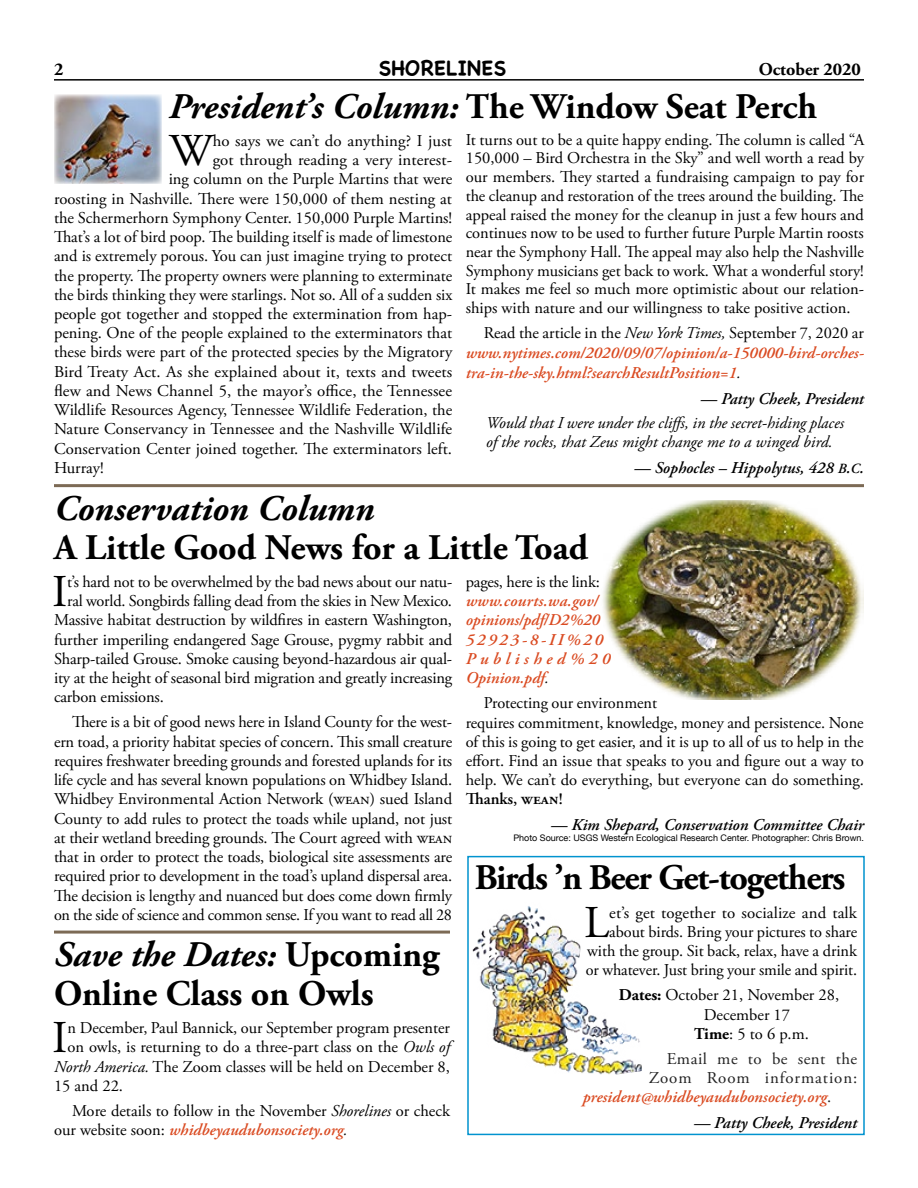
<style>
.page{position:relative;width:918px;height:1188px;background:#fff}
.page>*{position:absolute;margin:0;border:0;box-sizing:border-box;transform-origin:0 0}
.body_text_first{font:45.45px "Adobe Garamond Pro";color:#000}
.eHeading-lineAbove{font:700 36px/39px "Adobe Garamond Pro";color:#000}
.Heading{font:italic 700 36px "Adobe Garamond Pro";color:#000}
.Heading-2{font:700 36px "Adobe Garamond Pro";color:#000}
.Heading-3{font:700 36px "Adobe Garamond Pro";letter-spacing:-.02em;color:#000}
.eHeading-lineAbove-2{font:italic 700 36px "Adobe Garamond Pro";color:#000}
.t1{font:700 21px "Chalkboard SE";color:#000}
.t2{font:700 18px "Adobe Garamond Pro";color:#000}
.body_text{font:16.5px/19.2px "Adobe Garamond Pro";letter-spacing:-.005em;color:#000}
.body_text_first-2{font:16.5px/19.2px "Adobe Garamond Pro";letter-spacing:-.005em;color:#000;text-align:right}
.body_text-2{font:italic 600 16.5px/19.2px "Adobe Garamond Pro";color:#da4b22;text-align:justify}
.author{font:italic 600 16.5px "Adobe Garamond Pro";color:#000}
.body_text-3{font:italic 16.5px/18.8px "Adobe Garamond Pro";color:#000}
.body_text-4{font:16.5px "Adobe Garamond Pro";letter-spacing:.055em;color:#222}
.credit{font:9px "Helvetica Neue";color:#000}
.s1{font-style:normal}
.s2{font-weight:400;font-style:normal;color:#000}
.s3{font-weight:400;color:#000}
.s4{font-family:"Adobe Garamond Pro Semibold Italic SC850";font-weight:400;font-style:normal;font-size:14.1px}
.s5{font-family:"Adobe Garamond Pro Semibold Italic SC850";font-weight:400;font-style:normal}
.s6{font-weight:600}
.s7{font-weight:700}
.s8{font-weight:400;font-style:normal;color:#222}
.s9{font-style:italic}
.s10{font-weight:600;font-style:italic;color:#da4b22}
</style>
<div class="page">
<hr style="left:54px;top:79px;width:810px;height:2px;background:#000">
<img style="left:54px;top:94px;width:108px;height:89px">
<hr style="left:54px;top:484px;width:810px;height:3px;background:#7c6a55">
<img style="left:472px;top:906px;width:170px;height:169px">
<div style="left:467px;top:856px;width:398px;height:279px;border:2px solid #0193cf"></div>
<hr style="left:54px;top:931px;width:396px;height:3px;background:#7c6a55">
<img style="left:603px;top:500px;width:260px;height:200px">
<p class="t2" style="left:54px;top:58px;width:11px">2</p>
<p class="t1" style="left:379px;top:55px;width:129px">SHORELINES</p>
<p class="t2" style="left:759px;top:58px;width:104px">October 2020</p>
<p class="Heading" style="left:169px;top:85px;width:650px">President’s Column: <span class="s1">The Window Seat Perch</span></p>
<p class="body_text_first" style="left:169px;top:123px;width:45px">W</p>
<p class="body_text_first-2" style="left:213px;top:132px;width:241px">ho says we can’t do anything? I just</p>
<p class="body_text" style="left:466px;top:131px;width:400px;line-height:18.8px;text-align:justify">It turns out to be a quite happy ending. The column is called “A 150,000 – Bird Orchestra in the Sky” and well worth a read by our members. They started a fundraising campaign to pay for the cleanup and restoration of the trees around the building. The appeal raised the money for the cleanup in just a few hours and continues now to be used to further future Purple Martin roosts near the Symphony Hall. The appeal may also help the Nashville Symphony musicians get back to work. What a wonderful story!<br>It makes me feel so much more optimistic about our relation&shy;ships with nature and our willingness to take positive action.</p>
<p class="body_text-2" style="left:466px;top:323px;width:400px;line-height:20px;text-indent:18px"><span class="s2">Read the article in the</span> <span class="s3">New York Times,</span> <span class="s2">September 7, 2020 ar </span>www.nytimes.com/2020/09/07/opinion/a-150000-bird-orches&shy;tra-in-the-sky.html?searchResultPosition=1<span class="s3">.</span></p>
<p class="author" style="left:701px;top:389px;width:165px">— Patty Cheek, President</p>
<p class="body_text-3" style="left:486px;top:414px;width:360px">Would that I were under the cliffs, in the secret-hiding places of the rocks, that Zeus might change me to a winged bird.</p>
<p class="author" style="left:634px;top:458px;width:231px">— Sophocles – Hippolytus, 428 <span class="s4">b</span><span class="s5">.</span><span class="s4">c</span><span class="s5">.</span></p>
<p class="body_text_first-2" style="left:213px;top:151px;width:241px">got through reading a very interest-</p>
<p class="body_text_first-2" style="left:169px;top:170px;width:285px">ing column on the Purple Martins that were</p>
<p class="body_text_first-2" style="left:54px;top:189px;width:399px">roosting in Nashville. There were 150,000 of them nesting at</p>
<p class="body_text_first-2" style="left:54px;top:209px;width:400px">the Schermerhorn Symphony Center. 150,000 Purple Martins!</p>
<p class="body_text_first-2" style="left:54px;top:228px;width:400px">That’s a lot of bird poop. The building itself is made of limestone</p>
<p class="body_text_first-2" style="left:54px;top:247px;width:400px">and is extremely porous. You can just imagine trying to protect</p>
<p class="body_text_first-2" style="left:54px;top:266px;width:400px">the property. The property owners were planning to exterminate</p>
<p class="body_text_first-2" style="left:54px;top:286px;width:400px">the birds thinking they were starlings. Not so. All of a sudden six</p>
<p class="body_text_first-2" style="left:54px;top:305px;width:400px">people got together and stopped the extermination from hap-</p>
<p class="body_text_first-2" style="left:54px;top:324px;width:400px">pening. One of the people explained to the exterminators that</p>
<p class="body_text_first-2" style="left:54px;top:343px;width:400px">these birds were part of the protected species by the Migratory</p>
<p class="body_text_first-2" style="left:54px;top:362px;width:400px">Bird Treaty Act. As she explained about it, texts and tweets</p>
<p class="body_text_first-2" style="left:54px;top:382px;width:400px">flew and News Channel 5, the mayor’s office, the Tennessee</p>
<p class="body_text_first-2" style="left:54px;top:401px;width:400px">Wildlife Resources Agency, Tennessee Wildlife Federation, the</p>
<p class="body_text_first-2" style="left:54px;top:420px;width:400px">Nature Conservancy in Tennessee and the Nashville Wildlife</p>
<p class="body_text_first-2" style="left:54px;top:439px;width:400px">Conservation Center joined together. The exterminators left.</p>
<p class="body_text_first-2" style="left:54px;top:459px;width:51px">Hurray!</p>
<p class="eHeading-lineAbove-2" style="left:54px;top:487px;width:322px">Conservation Column</p>
<p class="Heading-2" style="left:54px;top:526px;width:536px">A Little Good News for a Little Toad</p>
<p class="body_text_first" style="left:52px;top:564px;width:17px">I</p>
<p class="body_text_first-2" style="left:67px;top:573px;width:387px">t’s hard not to be overwhelmed by the bad news about our natu-</p>
<p class="body_text-2" style="left:466px;top:573px;width:146px;text-align:left"><span class="s2">pages, here is the link: </span>www.courts.wa.gov/ opinions/pdf/D2%20<br>52923-8-II%20<br>Published%20<br>Opinion.pdf<span class="s3">.</span></p>
<p class="body_text" style="left:466px;top:694px;width:400px;text-indent:18px">Protecting our environment<br>requires commitment, knowledge, money and persistence. None of this is going to get easier, and it is up to all of us to help in the effort. Find an issue that speaks to you and figure out a way to help. We can’t do everything, but everyone can do something.<br><span class="s6">Thanks, wean!</span></p>
<p class="author" style="left:551px;top:815px;width:315px">— Kim Shepard, Conservation Committee Chair</p>
<p class="credit" style="left:513px;top:831px;width:352px">Photo Source: USGS Western Ecological Research Center. Photographer: Chris Brown.</p>
<p class="Heading-3" style="left:475px;top:857px;width:372px">Birds ’n Beer Get-togethers</p>
<p class="body_text_first" style="left:584px;top:895px;width:27px">L</p>
<p class="body_text_first-2" style="left:67px;top:592px;width:386px">ral world. Songbirds falling dead from the skies in New Mexico.</p>
<p class="body_text_first-2" style="left:54px;top:611px;width:400px">Massive habitat destruction by wildfires in eastern Washington,</p>
<p class="body_text_first-2" style="left:54px;top:630px;width:400px">further imperiling endangered Sage Grouse, pygmy rabbit and</p>
<p class="body_text_first-2" style="left:54px;top:649px;width:400px">Sharp-tailed Grouse. Smoke causing beyond-hazardous air qual-</p>
<p class="body_text_first-2" style="left:54px;top:669px;width:400px">ity at the height of seasonal bird migration and greatly increasing</p>
<p class="body_text_first-2" style="left:54px;top:688px;width:111px">carbon emissions.</p>
<p class="body_text" style="left:54px;top:713px;width:400px;text-align:justify;text-indent:18px">There is a bit of good news here in Island County for the west&shy;ern toad, a priority habitat species of concern. This small creature requires freshwater breeding grounds and forested uplands for its life cycle and has several known populations on Whidbey Island.<br>Whidbey Environmental Action Network (wean) sued Island County to add rules to protect the toads while upland, not just at their wetland breeding grounds. The Court agreed with wean that in order to protect the toads, biological site assessments are required prior to development in the toad’s upland dispersal area.<br>The decision is lengthy and nuanced but does come down firmly on the side of science and common sense. If you want to read all 28</p>
<p class="body_text_first-2" style="left:586px;top:903px;width:273px">et’s get together to socialize and talk about birds. Bring your pictures to share with the group. Sit back, relax, have a drink or whatever. Just bring your smile and spirit.</p>
<p class="body_text" style="left:704px;top:986px;width:137px;text-indent:-85px"><span class="s7">Dates:</span> October 21, November 28,<br>December 17</p>
<p class="body_text" style="left:694px;top:1025px;width:116px"><span class="s7">Time</span>: 5 to 6 p.m.</p>
<p class="body_text-4" style="left:667px;top:1049px;width:192px">Email me to be sent the</p>
<p class="body_text-4" style="left:649px;top:1068px;width:210px">Zoom Room information:</p>
<p class="body_text-2" style="left:583px;top:1088px;width:250px">president@whidbeyaudubonsociety.org<span class="s8">.</span></p>
<p class="author" style="left:694px;top:1113px;width:165px">— Patty Cheek, President</p>
<p class="eHeading-lineAbove" style="left:54px;top:936px;width:387px"><span class="s9">Save the Dates:</span> Upcoming<br>Online Class on Owls</p>
<p class="body_text_first" style="left:52px;top:1011px;width:17px">I</p>
<p class="body_text_first-2" style="left:68px;top:1019px;width:384px">n December, Paul Bannick, our September program presenter</p>
<p class="body_text_first-2" style="left:68px;top:1038px;width:384px">on owls, is returning to do a three-part class on the <span class="s9">Owls of</span></p>
<p class="body_text_first-2" style="left:54px;top:1057px;width:398px"><span class="s9">North America.</span> The Zoom classes will be held on December 8,</p>
<p class="body_text_first-2" style="left:54px;top:1077px;width:71px">15 and 22.</p>
<p class="body_text" style="left:54px;top:1102px;width:397px;text-indent:18px">More details to follow in the November <span class="s9">Shorelines</span> or check our website soon: <span class="s10">whidbeyaudubonsociety.org</span><span class="s9">.</span></p>
</div>
